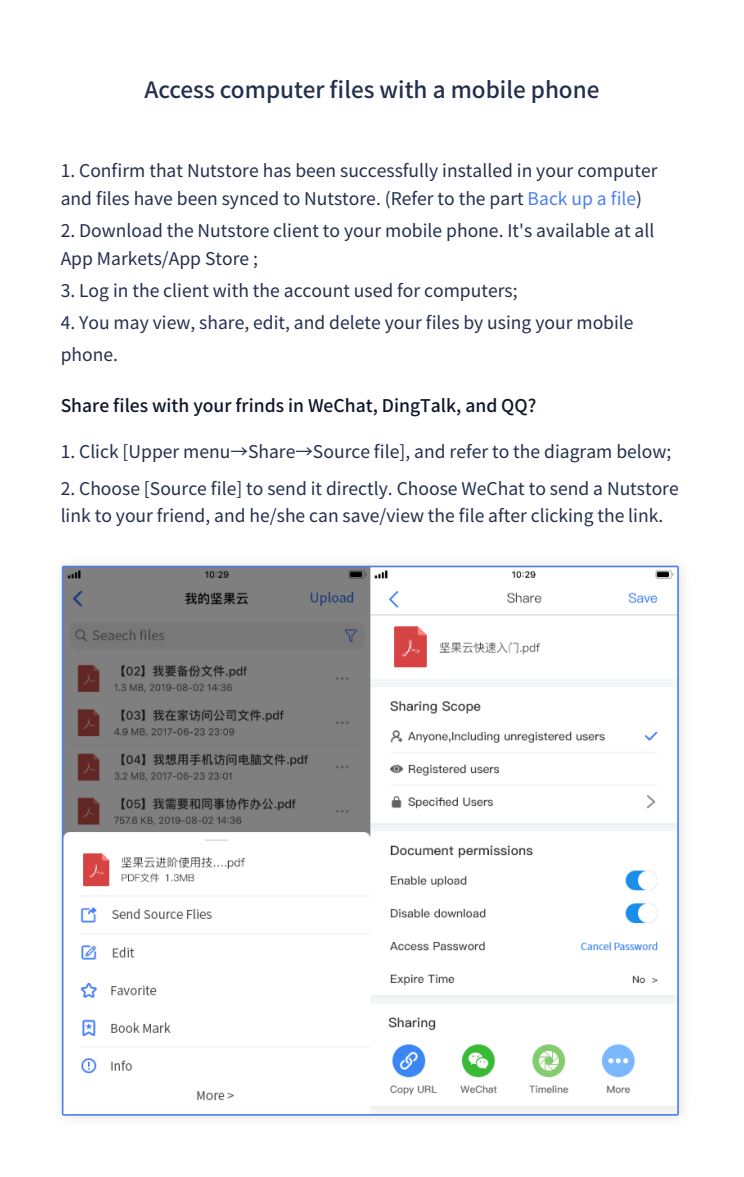
<style>
.page{position:relative;width:744px;height:1177px;background:#fff}
.page>*{position:absolute;margin:0;border:0;box-sizing:border-box;transform-origin:0 0}
.t1{font:500 22.5px "Source Han Sans CN";color:#232f4c}
.t2{font:17.5px/28px "Source Han Sans CN";color:#232f4c}
.t3{font:500 17.5px "Source Han Sans CN";color:#0d1529}
.s1{color:#4c7ef0}
</style>
<div class="page">
<img style="left:61px;top:564px;width:622px;height:555px">
<p class="t1" style="left:144px;top:77px;width:456px">Access computer files with a mobile phone</p>
<p class="t2" style="left:61px;top:157px;width:598px">1. Confirm that Nutstore has been successfully installed in your computer and files have been synced to Nutstore. (Refer to the part <span class="s1">Back up a file</span>)</p>
<p class="t2" style="left:61px;top:217px;width:595px">2. Download the Nutstore client to your mobile phone. It's available at all<br>App Markets/App Store ;</p>
<p class="t2" style="left:61px;top:277px;width:458px">3. Log in the client with the account used for computers;</p>
<p class="t2" style="left:61px;top:307px;width:574px;line-height:31.9px">4. You may view, share, edit, and delete your files by using your mobile phone.</p>
<p class="t3" style="left:61px;top:396px;width:477px">Share files with your frinds in WeChat, DingTalk, and QQ?</p>
<p class="t2" style="left:61px;top:438px;width:612px">1. Click [Upper menu→Share→Source file], and refer to the diagram below;</p>
<p class="t2" style="left:61px;top:475px;width:619px;line-height:27.2px">2. Choose [Source file] to send it directly. Choose WeChat to send a Nutstore link to your friend, and he/she can save/view the file after clicking the link.</p>
</div>
